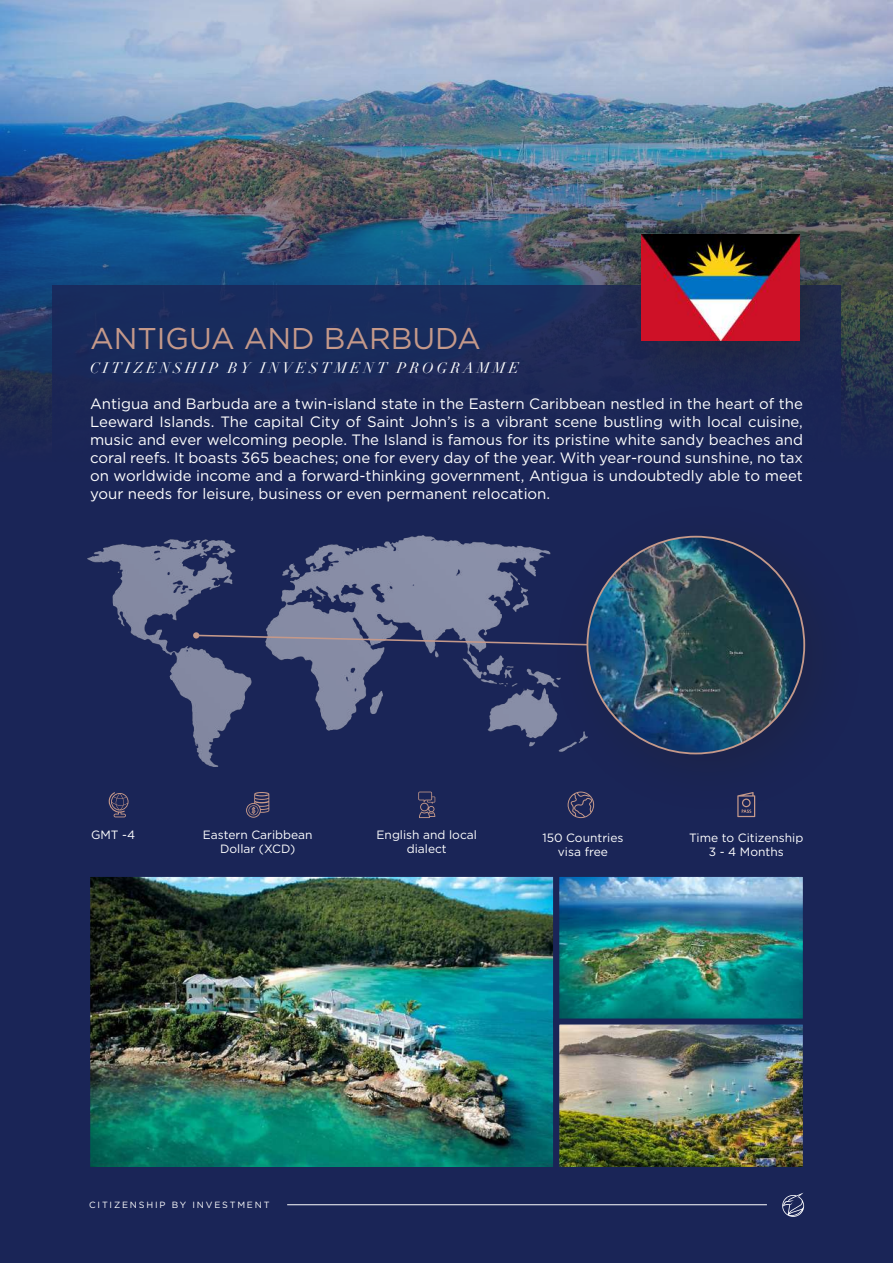
<style>
.page{position:relative;width:893px;height:1263px;background:#1a2557}
.page>*{position:absolute;margin:0;border:0;box-sizing:border-box;transform-origin:0 0}
.t1{font:30px "Gotham";color:#c5998a}
.t2{font:15px/18px "Gotham";color:#fff;text-align:justify}
.t3{font:italic 15px "Didot";letter-spacing:.2em;color:#fff}
.t4{font:12px/14.4px "Gotham";color:#fff;text-align:center}
.t5{font:9px "Gotham";letter-spacing:.2em;color:#fff}
</style>
<div class="page">
<img style="left:0;top:0;width:893px;height:430px">
<div style="left:52px;top:286px;width:789px;height:596px;background:#1a2557"></div>
<div style="left:591px;top:184px;width:275px;height:222px;background:#231f20;opacity:.6"></div>
<img style="left:641px;top:235px;width:159px;height:105px">
<img style="left:88px;top:536px;width:463px;height:230px">
<svg style="left:193px;top:632px;width:358px;height:14px"></svg>
<img style="left:587px;top:537px;width:217px;height:216px;border-radius:108px">
<img style="left:91px;top:878px;width:461px;height:288px">
<div style="left:84px;top:871px;width:475px;height:302px;border:6px solid #1a2557"></div>
<img style="left:560px;top:878px;width:242px;height:140px">
<div style="left:553px;top:871px;width:256px;height:156px;border:6px solid #1a2557"></div>
<img style="left:560px;top:1025px;width:242px;height:141px">
<div style="left:553px;top:1018px;width:256px;height:155px;border:6px solid #1a2557"></div>
<svg style="left:109px;top:792px;width:20px;height:25px"></svg>
<svg style="left:246px;top:792px;width:23px;height:26px"></svg>
<svg style="left:418px;top:792px;width:17px;height:26px"></svg>
<svg style="left:568px;top:791px;width:26px;height:27px"></svg>
<svg style="left:737px;top:792px;width:18px;height:25px"></svg>
<svg style="left:782px;top:1193px;width:22px;height:24px"></svg>
<hr style="left:287px;top:1204px;width:480px;height:1px;background:#fff">
<h1 class="t1" style="left:90px;top:320px;width:392px">ANTIGUA AND BARBUDA</h1>
<p class="t3" style="left:90px;top:359px;width:430px">CITIZENSHIP BY INVESTMENT PROGRAMME</p>
<p class="t2" style="left:90px;top:395px;width:715px">Antigua and Barbuda are a twin-island state in the Eastern Caribbean nestled in the heart of the Leeward Islands. The capital City of Saint John’s is a vibrant scene bustling with local cuisine, music and ever welcoming people. The Island is famous for its pristine white sandy beaches and coral reefs. It boasts 365 beaches; one for every day of the year. With year-round sunshine, no tax on worldwide income and a forward-thinking government, Antigua is undoubtedly able to meet your needs for leisure, business or even permanent relocation.</p>
<p class="t4" style="left:91px;top:827px;width:46px">GMT -4</p>
<p class="t4" style="left:203px;top:827px;width:111px">Eastern Caribbean<br>Dollar (XCD)</p>
<p class="t4" style="left:377px;top:827px;width:102px">English and local dialect</p>
<p class="t4" style="left:542px;top:830px;width:83px">150 Countries visa free</p>
<p class="t4" style="left:689px;top:830px;width:116px">Time to Citizenship<br>3 - 4 Months</p>
<p class="t5" style="left:89px;top:1199px;width:182px">CITIZENSHIP BY INVESTMENT</p>
</div>
